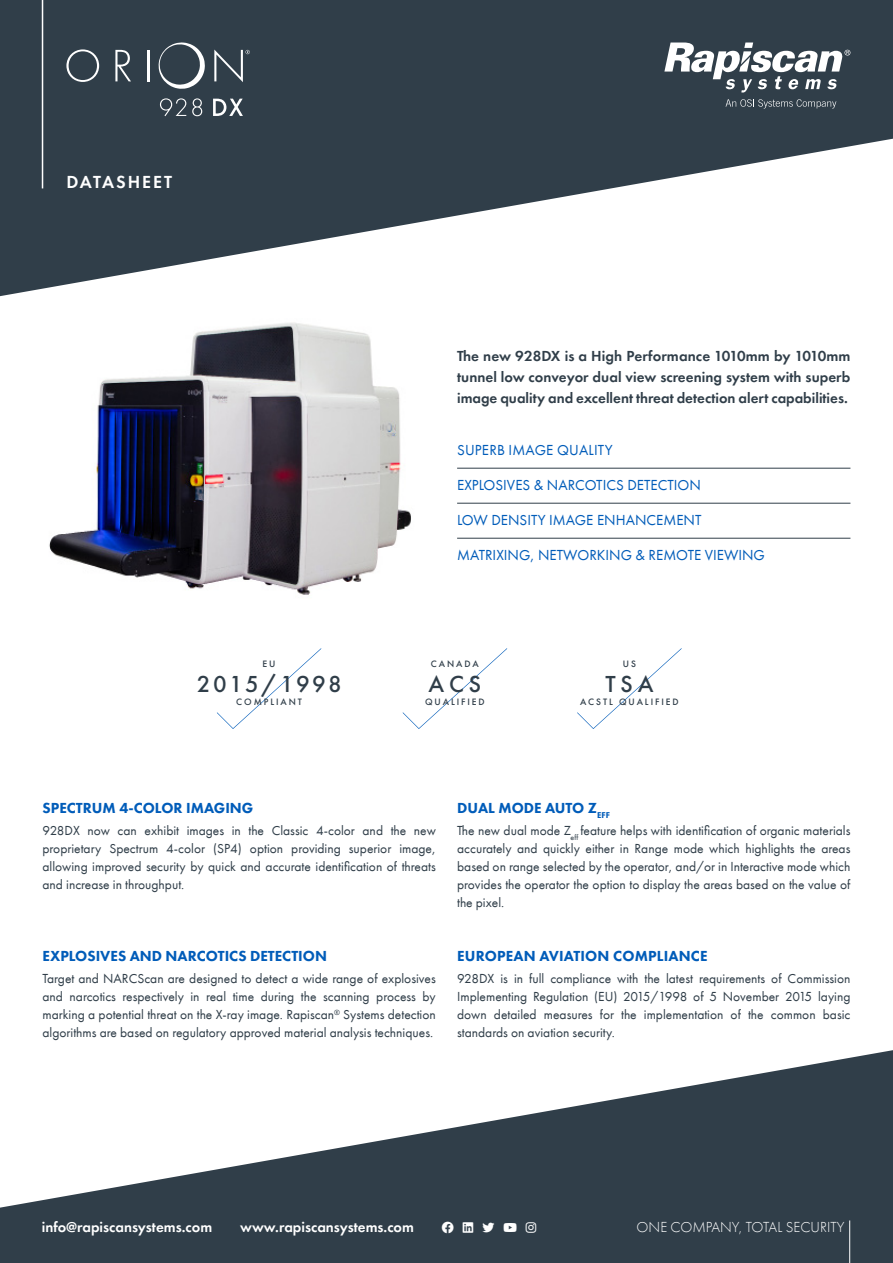
<style>
.page{position:relative;width:893px;height:1263px;background:#fff}
.page>*{position:absolute;margin:0;border:0;box-sizing:border-box;transform-origin:0 0}
.t1{font:500 24px "Futura PT";letter-spacing:.1em;color:#303e49}
.t2{font:600 18px "Futura PT";letter-spacing:.105em;color:#fff}
.t3{font:600 15px/21px "Futura PT";color:#303e49;text-align:justify}
.t4{font:15px "Futura PT";color:#005cb9}
.t5{font:800 15px "Futura PT";color:#005cb9}
.t6{font:600 15px "Futura PT";color:#fff}
.t7{font:300 15px "Futura PT";color:#fff}
.t8{font:13.5px/18px "Futura PT";color:#303e49;text-align:justify}
.t9{font:500 9.6px "Futura PT";letter-spacing:.2em;color:#303e49}
</style>
<div class="page">
<img style="left:0;top:296px;width:517px;height:353px">
<svg style="left:0;top:0;width:893px;height:296px;fill:#303e49"></svg>
<svg style="left:664px;top:43px;width:186px;height:50px"></svg>
<svg style="left:725px;top:99px;width:111px;height:10px"></svg>
<hr style="left:42px;top:0;width:1px;height:188px;background:#fff">
<svg style="left:0;top:1050px;width:893px;height:213px;fill:#303e49"></svg>
<hr style="left:849px;top:1220px;width:1px;height:43px;background:#fff">
<hr style="left:457px;top:468px;width:393px;height:1px;background:#303e49">
<hr style="left:457px;top:503px;width:393px;height:1px;background:#303e49">
<hr style="left:457px;top:538px;width:393px;height:1px;background:#303e49">
<svg style="left:158px;top:43px;width:47px;height:46px;background:#56626b"></svg>
<svg style="left:66px;top:49px;width:33px;height:33px"></svg>
<svg style="left:115px;top:50px;width:16px;height:31px"></svg>
<hr style="left:147px;top:50px;width:2px;height:31px;background:#fff">
<svg style="left:213px;top:99px;width:30px;height:17px"></svg>
<svg style="left:160px;top:98px;width:26px;height:18px"></svg>
<svg style="left:192px;top:98px;width:10px;height:18px"></svg>
<svg style="left:214px;top:50px;width:36px;height:32px"></svg>
<svg style="left:403px;top:648px;width:104px;height:81px"></svg>
<svg style="left:577px;top:648px;width:105px;height:81px"></svg>
<svg style="left:217px;top:648px;width:104px;height:81px"></svg>
<svg style="left:442px;top:1221px;width:12px;height:12px"></svg>
<svg style="left:463px;top:1222px;width:10px;height:11px"></svg>
<svg style="left:482px;top:1222px;width:12px;height:10px"></svg>
<svg style="left:504px;top:1223px;width:13px;height:9px"></svg>
<svg style="left:526px;top:1222px;width:10px;height:11px"></svg>
<h2 class="t2" style="left:66px;top:175px;width:107px">DATASHEET</h2>
<p class="t9" style="left:263px;top:659px;width:15px">EU</p>
<h1 class="t1" style="left:197px;top:673px;width:146px">2015/1998</h1>
<p class="t9" style="left:236px;top:698px;width:67px">COMPLIANT</p>
<p class="t3" style="left:457px;top:347px;width:395px">The new 928DX is a High Performance 1010mm by 1010mm tunnel low conveyor dual view screening system with superb image quality and excellent threat detection alert capabilities.</p>
<p class="t4" style="left:457px;top:444px;width:157px">SUPERB IMAGE QUALITY</p>
<p class="t4" style="left:457px;top:479px;width:245px">EXPLOSIVES &amp; NARCOTICS DETECTION</p>
<p class="t4" style="left:457px;top:514px;width:246px">LOW DENSITY IMAGE ENHANCEMENT</p>
<p class="t4" style="left:457px;top:549px;width:309px">MATRIXING, NETWORKING &amp; REMOTE VIEWING</p>
<p class="t9" style="left:431px;top:658px;width:49px">CANADA</p>
<h1 class="t1" style="left:429px;top:669px;width:54px">ACS</h1>
<p class="t9" style="left:425px;top:696px;width:61px">QUALIFIED</p>
<p class="t9" style="left:623px;top:658px;width:15px">US</p>
<h1 class="t1" style="left:605px;top:669px;width:50px">TSA</h1>
<p class="t9" style="left:580px;top:696px;width:100px">ACSTL QUALIFIED</p>
<p class="t5" style="left:43px;top:799px;width:212px">SPECTRUM 4-COLOR IMAGING</p>
<p class="t8" style="left:43px;top:822px;width:395px">928DX now can exhibit images in the Classic 4-color and the new proprietary Spectrum 4-color (SP4) option providing superior image, allowing improved security by quick and accurate identification of threats and increase in throughput.</p>
<p class="t5" style="left:43px;top:947px;width:286px">EXPLOSIVES AND NARCOTICS DETECTION</p>
<p class="t8" style="left:43px;top:970px;width:395px">Target and NARCScan are designed to detect a wide range of explosives and narcotics respectively in real time during the scanning process by marking a potential threat on the X-ray image. Rapiscan<sup>®</sup> Systems detection algorithms are based on regulatory approved material analysis techniques.</p>
<p class="t5" style="left:457px;top:799px;width:154px">DUAL MODE AUTO Z<sub>EFF</sub></p>
<p class="t8" style="left:457px;top:822px;width:395px">The new dual mode Z<sub>eff</sub> feature helps with identification of organic materials accurately and quickly either in Range mode which highlights the areas based on range selected by the operator, and/or in Interactive mode which provides the operator the option to display the areas based on the value of the pixel.</p>
<p class="t5" style="left:457px;top:947px;width:252px">EUROPEAN AVIATION COMPLIANCE</p>
<p class="t8" style="left:457px;top:970px;width:395px">928DX is in full compliance with the latest requirements of Commission Implementing Regulation (EU) 2015/1998 of 5 November 2015 laying down detailed measures for the implementation of the common basic standards on aviation security.</p>
<p class="t6" style="left:42px;top:1221px;width:172px">info@rapiscansystems.com</p>
<p class="t6" style="left:240px;top:1221px;width:175px">www.rapiscansystems.com</p>
<p class="t7" style="left:637px;top:1221px;width:210px">ONE COMPANY, TOTAL SECURITY</p>
</div>
